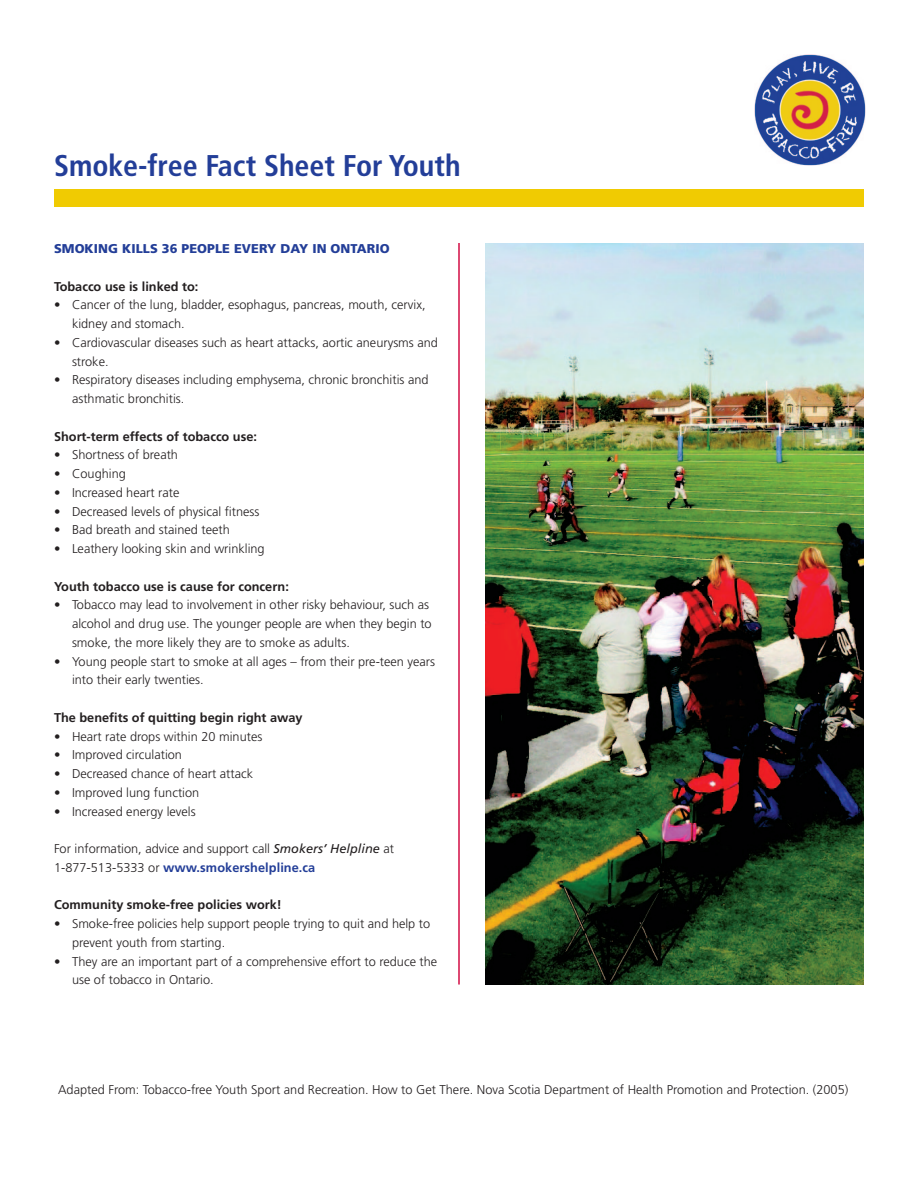
<style>
.page{position:relative;width:918px;height:1188px;background:#fff}
.page>*{position:absolute;margin:0;border:0;box-sizing:border-box;transform-origin:0 0}
.t1{font:700 condensed 30px "Frutiger";color:#233e98}
.t2{font:300 12.75px/18.8px "Frutiger";color:#231f20}
.t3{font:700 12.75px "Frutiger";color:#231f20}
.t4{font:900 12.75px "Frutiger";letter-spacing:.005em;color:#233e98}
.s1{font-weight:400;font-style:italic}
.s2{font-weight:700;color:#233e98}
</style>
<div class="page">
<div style="left:54px;top:189px;width:810px;height:17px;background:#f0cb02"></div>
<img style="left:754px;top:54px;width:112px;height:112px">
<hr style="left:458px;top:243px;width:2px;height:742px;background:#d20d44">
<img style="left:486px;top:243px;width:378px;height:742px">
<h1 class="t1" style="left:54px;top:147px;width:408px">Smoke-free Fact Sheet For Youth</h1>
<p class="t4" style="left:54px;top:241px;width:337px">SMOKING KILLS 36 PEOPLE EVERY DAY IN ONTARIO</p>
<p class="t3" style="left:54px;top:279px;width:146px">Tobacco use is linked to:</p>
<p class="t2" style="left:72px;top:296px;width:355px;text-indent:-18px">• Cancer of the lung, bladder, esophagus, pancreas, mouth, cervix, kidney and stomach.</p>
<p class="t2" style="left:72px;top:333px;width:368px;text-indent:-18px">• Cardiovascular diseases such as heart attacks, aortic aneurysms and stroke.</p>
<p class="t2" style="left:72px;top:371px;width:358px;text-indent:-18px">• Respiratory diseases including emphysema, chronic bronchitis and asthmatic bronchitis.</p>
<p class="t3" style="left:54px;top:429px;width:205px">Short-term effects of tobacco use:</p>
<p class="t2" style="left:54px;top:446px;width:126px">• Shortness of breath</p>
<p class="t2" style="left:54px;top:465px;width:73px">• Coughing</p>
<p class="t2" style="left:54px;top:483px;width:127px">• Increased heart rate</p>
<p class="t2" style="left:54px;top:502px;width:207px">• Decreased levels of physical fitness</p>
<p class="t2" style="left:54px;top:521px;width:177px">• Bad breath and stained teeth</p>
<p class="t2" style="left:54px;top:540px;width:212px">• Leathery looking skin and wrinkling</p>
<p class="t3" style="left:54px;top:579px;width:236px">Youth tobacco use is cause for concern:</p>
<p class="t2" style="left:72px;top:596px;width:361px;text-indent:-18px">• Tobacco may lead to involvement in other risky behaviour, such as alcohol and drug use. The younger people are when they begin to smoke, the more likely they are to smoke as adults.</p>
<p class="t2" style="left:72px;top:652px;width:365px;text-indent:-18px">• Young people start to smoke at all ages – from their pre-teen years into their early twenties.</p>
<p class="t3" style="left:54px;top:710px;width:250px">The benefits of quitting begin right away</p>
<p class="t2" style="left:54px;top:727px;width:210px">• Heart rate drops within 20 minutes</p>
<p class="t2" style="left:54px;top:746px;width:130px">• Improved circulation</p>
<p class="t2" style="left:54px;top:765px;width:201px">• Decreased chance of heart attack</p>
<p class="t2" style="left:54px;top:783px;width:147px">• Improved lung function</p>
<p class="t2" style="left:54px;top:802px;width:143px">• Increased energy levels</p>
<p class="t2" style="left:54px;top:840px;width:342px">For information, advice and support call <span class="s1">Smokers’ Helpline</span> at<br>1-877-513-5333 or <span class="s2">www.smokershelpline.ca</span></p>
<p class="t3" style="left:54px;top:897px;width:229px">Community smoke-free policies work!</p>
<p class="t2" style="left:72px;top:915px;width:360px;text-indent:-18px">• Smoke-free policies help support people trying to quit and help to prevent youth from starting.</p>
<p class="t2" style="left:72px;top:952px;width:367px;text-indent:-18px">• They are an important part of a comprehensive effort to reduce the use of tobacco in Ontario.</p>
<p class="t2" style="left:58px;top:1080px;width:792px">Adapted From: Tobacco-free Youth Sport and Recreation. How to Get There. Nova Scotia Department of Health Promotion and Protection. (2005)</p>
</div>
